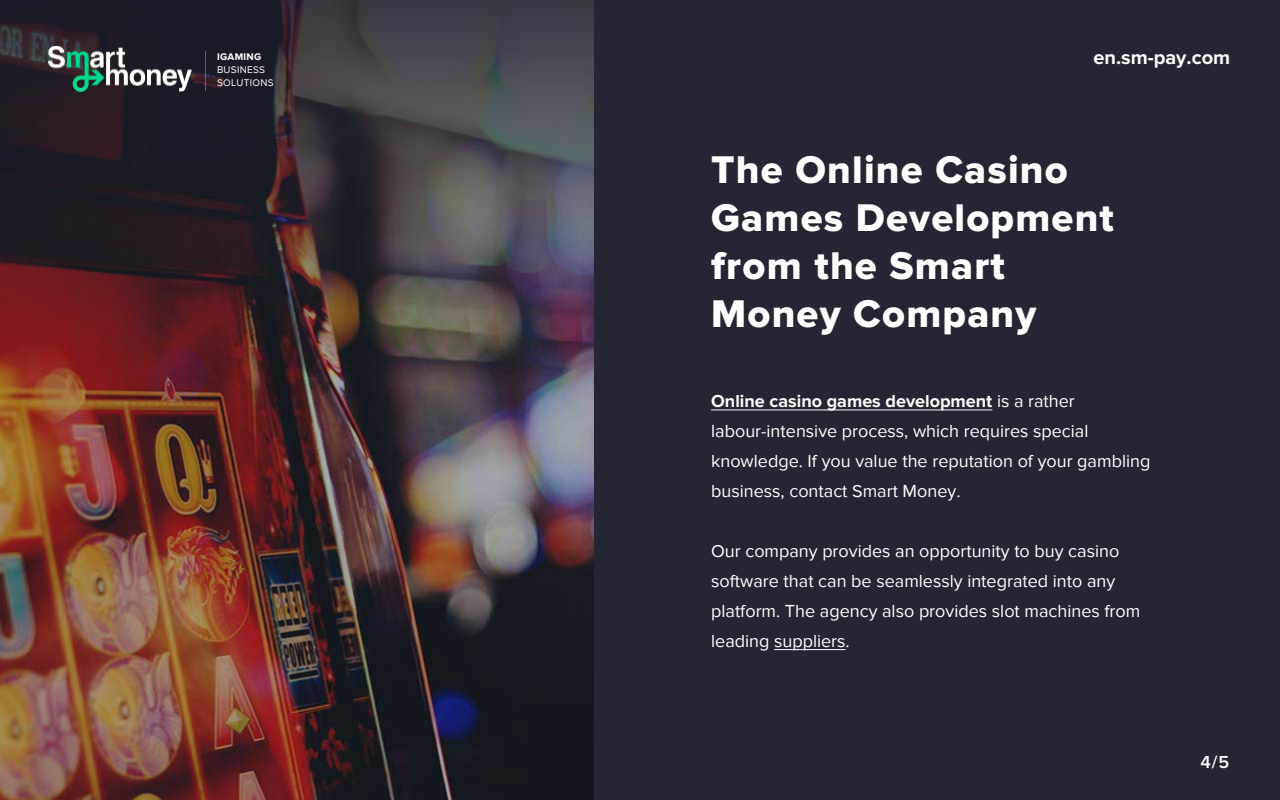
<style>
.page{position:relative;width:1280px;height:800px;background:#242633}
.page>*{position:absolute;margin:0;border:0;box-sizing:border-box;transform-origin:0 0}
.t1{font:40px/48px "Proxima Nova Extrabld";letter-spacing:.03em;color:#fff}
.t2{font:700 20px "Proxima Nova";color:#fff}
.t3{font:18px/30px "Proxima Nova";color:#fff}
.t4{font:600 18px "Proxima Nova";color:#fff}
.t5{font:10px/13px "Proxima Nova";letter-spacing:.03em;color:#fff}
.t6{font:700 10px "Proxima Nova";letter-spacing:.03em;color:#fff}
.s1{font-weight:700}
</style>
<div class="page">
<img style="left:0;top:384px;width:594px;height:416px">
<img style="left:0;top:0;width:594px;height:384px">
<hr style="left:711px;top:410px;width:281px;height:1px;background:#fff">
<img style="left:48px;top:47px;width:149px;height:46px">
<hr style="left:205px;top:51px;width:1px;height:40px;background:#fff">
<hr style="left:774px;top:649px;width:72px;height:1px;background:#fff">
<p class="t6" style="left:217px;top:51px;width:46px">IGAMING</p>
<p class="t5" style="left:217px;top:63px;width:58px">BUSINESS<br>SOLUTIONS</p>
<p class="t2" style="left:1093px;top:46px;width:138px">en.sm-pay.com</p>
<h1 class="t1" style="left:711px;top:146px;width:404px">The Online Casino<br>Games Development from the Smart<br>Money Company</h1>
<p class="t3" style="left:711px;top:386px;width:441px"><span class="s1">Online casino games development</span> is a rather labour-intensive process, which requires special knowledge. If you value the reputation of your gambling business, contact Smart Money.</p>
<p class="t3" style="left:711px;top:536px;width:431px">Our company provides an opportunity to buy casino software that can be seamlessly integrated into any platform. The agency also provides slot machines from leading suppliers.</p>
<p class="t4" style="left:1201px;top:752px;width:30px">4/5</p>
</div>
